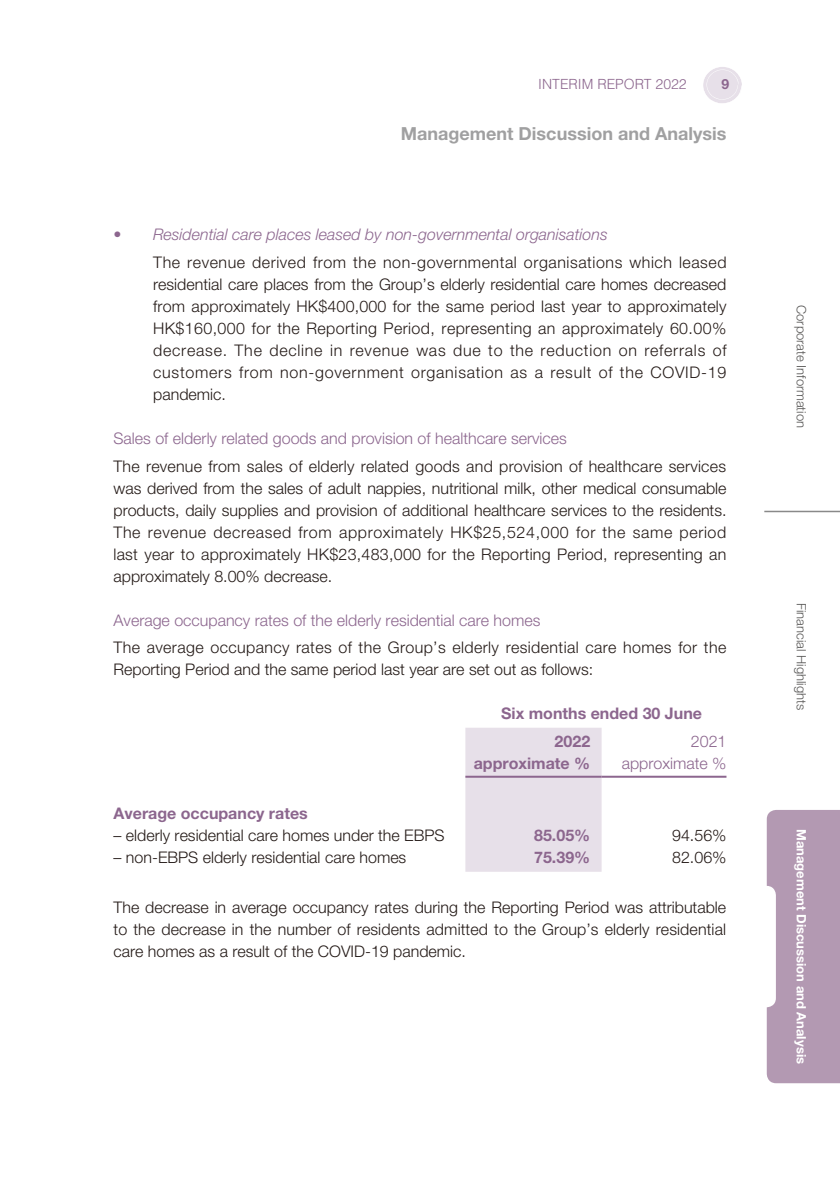
<style>
.page{position:relative;width:840px;height:1191px;background:#fff}
.page>*{position:absolute;margin:0;border:0;box-sizing:border-box;transform-origin:0 0}
.t1{font:700 18px "Helvetica Neue LT Std";color:#a0a0a1}
.t2{font:300 16px/22px "Helvetica Neue LT Std";color:#231916;text-align:justify}
.t3{font:300 16px/22px "Helvetica Neue LT Std";color:#8c668e;text-align:right}
.t4{font:300 16px/22px "Helvetica Neue LT Std";letter-spacing:.025em;color:#231916}
.t5{font:700 16px/27.6px "Helvetica Neue LT Std";color:#8c668e}
.t6{font:italic 300 16px "Helvetica Neue LT Std";color:#8c668e}
.t7{font:300 14px "Helvetica LT Std";color:#8c668e}
.t8{font:700 14px "Helvetica Neue LT Std";color:#8c668e}
.t9{font:300 13px "Helvetica Neue LT Std";color:#595857}
.t10{font:700 13px "Helvetica Neue LT Std";color:#fff}
</style>
<div class="page">
<div style="left:766px;top:810px;width:73px;height:273px;background:#b399b2"></div>
<hr style="left:763px;top:511px;width:76px;height:1px;background:#898989">
<svg style="left:703px;top:67px;width:39px;height:36px"></svg>
<div style="left:465px;top:728px;width:136px;height:143px;background:#e7e0e9"></div>
<hr style="left:465px;top:775px;width:136px;height:2px;background:#8c668e">
<hr style="left:601px;top:775px;width:125px;height:2px;background:#8c668e">
<p class="t7" style="left:538px;top:76px;width:150px">INTERIM REPORT 2022</p>
<p class="t8" style="left:721px;top:75px;width:9px">9</p>
<p class="t1" style="left:400px;top:122px;width:327px">Management Discussion and Analysis</p>
<p class="t6" style="left:113px;top:225px;width:495px">• Residential care places leased by non-governmental organisations</p>
<p class="t2" style="left:153px;top:251px;width:574px">The revenue derived from the non-governmental organisations which leased residential care places from the Group’s elderly residential care homes decreased from approximately HK$400,000 for the same period last year to approximately HK$160,000 for the Reporting Period, representing an approximately 60.00% decrease. The decline in revenue was due to the reduction on referrals of customers from non-government organisation as a result of the COVID-19 pandemic.</p>
<p class="t3" style="left:113px;top:427px;width:454px">Sales of elderly related goods and provision of healthcare services</p>
<p class="t2" style="left:113px;top:454px;width:614px">The revenue from sales of elderly related goods and provision of healthcare services was derived from the sales of adult nappies, nutritional milk, other medical consumable products, daily supplies and provision of additional healthcare services to the residents.<br>The revenue decreased from approximately HK$25,524,000 for the same period last year to approximately HK$23,483,000 for the Reporting Period, representing an approximately 8.00% decrease.</p>
<p class="t3" style="left:113px;top:608px;width:428px">Average occupancy rates of the elderly residential care homes</p>
<p class="t4" style="left:113px;top:636px;width:614px">The average occupancy rates of the Group’s elderly residential care homes for the<br>Reporting Period and the same period last year are set out as follows:</p>
<p class="t5" style="left:554px;top:699px;width:149px;text-indent:-53px">Six months ended 30 June<br>2022</p>
<p class="t5" style="left:473px;top:749px;width:118px">approximate %</p>
<p class="t3" style="left:621px;top:730px;width:106px">2021 approximate %</p>
<p class="t5" style="left:113px;top:799px;width:196px">Average occupancy rates</p>
<p class="t2" style="left:113px;top:824px;width:332px">– elderly residential care homes under the EBPS</p>
<p class="t5" style="left:534px;top:821px;width:58px">85.05%</p>
<p class="t2" style="left:671px;top:824px;width:56px">94.56%</p>
<p class="t2" style="left:113px;top:846px;width:294px">– non-EBPS elderly residential care homes</p>
<p class="t5" style="left:534px;top:843px;width:58px">75.39%</p>
<p class="t2" style="left:671px;top:846px;width:56px">82.06%</p>
<p class="t2" style="left:113px;top:896px;width:613px">The decrease in average occupancy rates during the Reporting Period was attributable to the decrease in the number of residents admitted to the Group’s elderly residential care homes as a result of the COVID-19 pandemic.</p>
<p class="t9" style="left:808px;top:305px;width:124px;rotate:90deg">Corporate Information</p>
<p class="t9" style="left:808px;top:603px;width:108px;rotate:90deg">Financial Highlights</p>
<p class="t10" style="left:808px;top:829px;width:236px;rotate:90deg">Management Discussion and Analysis</p>
</div>
